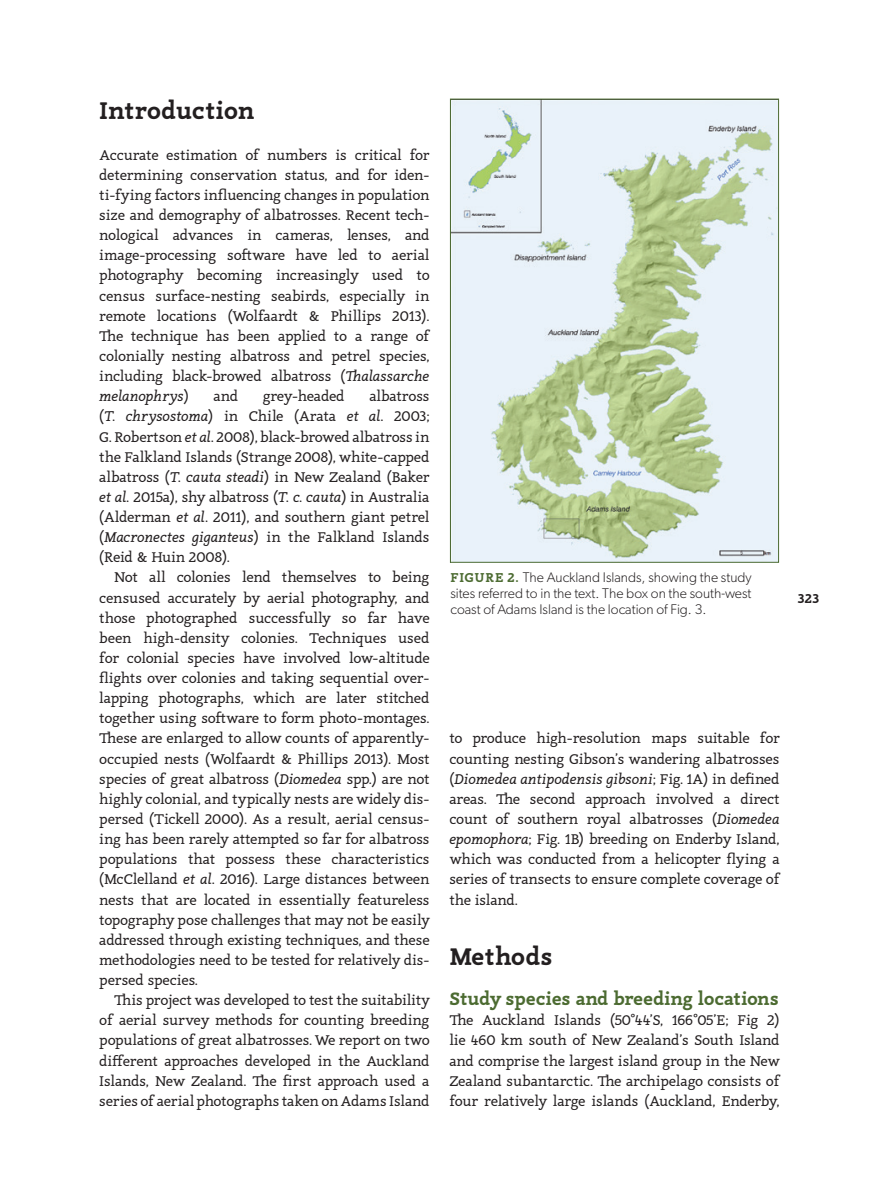
<style>
.page{position:relative;width:869px;height:1191px;background:#fff}
.page>*{position:absolute;margin:0;border:0;box-sizing:border-box;transform-origin:0 0}
.A_heading{font:700 24.5px "Canape Serif";color:#231f20}
.B_Head_after_A_head{font:700 18.38px "Canape Serif";letter-spacing:-.01em;color:#4c6b31}
.Body{font:14.35px/20.1px "Canape Serif";letter-spacing:-.02em;color:#231f20;text-align:justify}
.Body_First{font:14.35px/20.1px "Canape Serif";letter-spacing:-.02em;color:#231f20;text-align:justify}
.captions{font:300 14px/15.8px "Gibson";color:#231f20;text-align:justify}
.running_heads{font:700 13.12px "Canape Serif";color:#231f20}
.s1{font-style:italic}
.s2{font-family:"Canape Serif";font-weight:700;font-size:13.12px;color:#4c6b31}
</style>
<div class="page">
<img style="left:452px;top:101px;width:324px;height:460px">
<div style="left:450px;top:99px;width:328px;height:464px;border:1px solid #4c6b31"></div>
<p class="A_heading" style="left:99px;top:94px;width:157px">Introduction</p>
<p class="Body_First" style="left:99px;top:145px;width:332px">Accurate estimation of numbers is critical for determining conservation status, and for iden&shy;ti-fying factors influencing changes in population size and demography of albatrosses. Recent tech&shy;nological advances in cameras, lenses, and image-processing software have led to aerial photography becoming increasingly used to census surface-nesting seabirds, especially in remote locations (Wolfaardt &amp; Phillips 2013).<br>The technique has been applied to a range of colonially nesting albatross and petrel species, including black-browed albatross (<span class="s1">Thalassarche melanophrys</span>)</p>
<p class="Body_First" style="left:99px;top:386px;width:332px;text-indent:270px">albatross (<span class="s1">T. chrysostoma</span>) in Chile (Arata <span class="s1">et al</span>. 2003; G. Robertson <span class="s1">et al.</span> 2008), black-browed albatross in the Falkland Islands (Strange 2008), white-capped albatross (<span class="s1">T. cauta steadi</span>) in New Zealand (Baker <span class="s1">et al.</span> 2015a), shy albatross (<span class="s1">T. c. cauta</span>) in Australia (Alderman <span class="s1">et al</span>. 2011), and southern giant petrel (<span class="s1">Macronectes giganteus</span>) in the Falkland Islands (Reid &amp; Huin 2008).</p>
<p class="Body" style="left:99px;top:567px;width:332px;text-indent:15px">Not all colonies lend themselves to being censused accurately by aerial photography, and those photographed successfully so far have been high-density colonies. Techniques used for colonial species have involved low-altitude flights over colonies and taking sequential over&shy;lapping photographs, which are later stitched together using software to form photo-montages.<br>These are enlarged to allow counts of apparently&shy;occupied nests (Wolfaardt &amp; Phillips 2013). Most species of great albatross (<span class="s1">Diomedea</span> spp.) are not highly colonial, and typically nests are widely dis&shy;persed (Tickell 2000). As a result, aerial census&shy;ing has been rarely attempted so far for albatross populations that possess these characteristics (McClelland <span class="s1">et al</span>. 2016). Large distances between nests that are located in essentially featureless topography pose challenges that may not be easily addressed through existing techniques, and these methodologies need to be tested for relatively dis&shy;persed species.</p>
<p class="Body" style="left:99px;top:990px;width:332px;text-indent:15px">This project was developed to test the suitability of aerial survey methods for counting breeding populations of great albatrosses. We report on two different approaches developed in the Auckland Islands, New Zealand. The first approach used a series of aerial photographs taken on Adams Island</p>
<p class="Body_First" style="left:213px;top:386px;width:26px">and</p>
<p class="Body_First" style="left:263px;top:386px;width:83px">grey-headed</p>
<p class="captions" style="left:450px;top:569px;width:302px"><span class="s2">FIGURE 2.</span> The Auckland Islands, showing the study sites referred to in the text. The box on the south-west coast of Adams Island is the location of Fig. 3.</p>
<p class="running_heads" style="left:797px;top:589px;width:23px">323</p>
<p class="Body" style="left:449px;top:728px;width:332px">to produce high-resolution maps suitable for counting nesting Gibson’s wandering albatrosses (<span class="s1">Diomedea antipodensis gibsoni</span>; Fig. 1A) in defined areas. The second approach involved a direct count of southern royal albatrosses (<span class="s1">Diomedea epomophora</span>; Fig. 1B) breeding on Enderby Island, which was conducted from a helicopter flying a series of transects to ensure complete coverage of the island.</p>
<p class="A_heading" style="left:449px;top:940px;width:105px">Methods</p>
<p class="B_Head_after_A_head" style="left:449px;top:986px;width:331px">Study species and breeding locations</p>
<p class="Body_First" style="left:449px;top:1010px;width:332px">The Auckland Islands (50°44’S, 166°05’E; Fig 2) lie 460 km south of New Zealand’s South Island and comprise the largest island group in the New Zealand subantarctic. The archipelago consists of four relatively large islands (Auckland, Enderby,</p>
</div>
